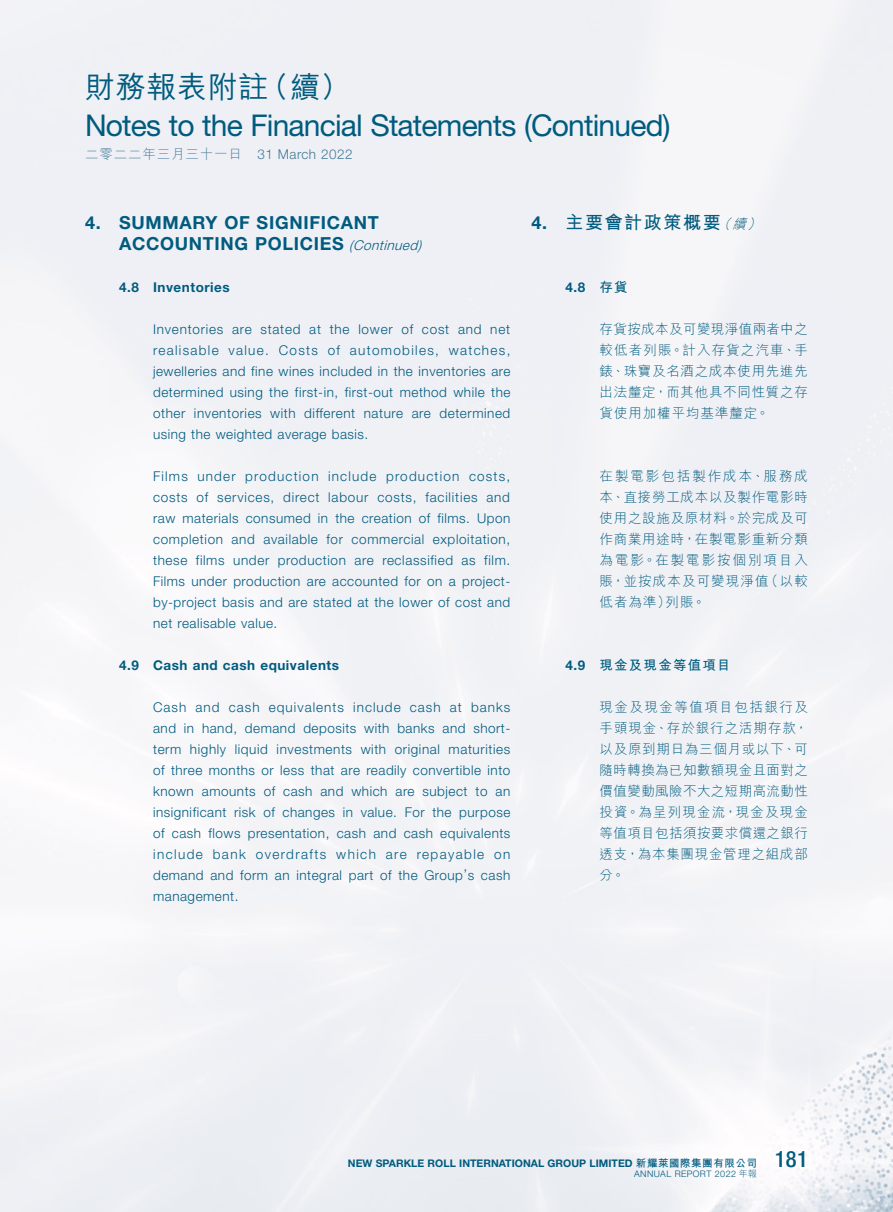
<style>
.page{position:relative;width:893px;height:1212px;background:#fff}
.page>*{position:absolute;margin:0;border:0;box-sizing:border-box;transform-origin:0 0}
.t1{font:30px "Helvetica Neue LT Std";letter-spacing:-.025em;color:#005b7f}
.t2{font:500 30px "M Hei HK";letter-spacing:.025em;color:#005b7f}
.t3{font:500 condensed 22.5px "Helvetica Neue LT Std";color:#005b7f}
.Heading_1{font:700 18px/21px "Helvetica Neue LT Std";letter-spacing:.04em;color:#005b7f}
.C_Heading_1{font:700 18px "M Hei HK";letter-spacing:.09em;color:#005b7f}
.Body_Text{font:300 13.5px/21px "Helvetica Neue LT Std";letter-spacing:.04em;color:#005b7f;text-align:justify}
.C_Body_Text{font:300 13.5px/21px "M Hei HK";letter-spacing:.055em;color:#005b7f;text-align:justify}
.Heading_2{font:700 13.5px "Helvetica Neue LT Std";letter-spacing:.04em;color:#005b7f}
.t4{font:300 13.5px "M Hei HK";letter-spacing:.065em;color:#437997}
.C_Heading_2{font:700 13.5px "M Hei HK";letter-spacing:.09em;color:#005b7f}
.C_Heading_2-2{font:700 13.5px "Helvetica Neue LT Std";color:#005b7f}
.t5{font:700 10.5px "Helvetica Neue LT Std";letter-spacing:.005em;color:#005b7f}
.t6{font:300 9px "Helvetica Neue LT Std";letter-spacing:.045em;color:#005b7f}
.s1{font-family:"Helvetica Neue LT Std"}
.s2{font-weight:300;font-style:italic;font-size:13.5px}
.s3{font-family:"M Hei HK"}
</style>
<div class="page">
<h1 class="t2" style="left:85px;top:66px;width:267px">財務報表附註（續）</h1>
<h1 class="t1" style="left:85px;top:107px;width:587px">Notes to the Financial Statements (Continued)</h1>
<p class="t4" style="left:85px;top:148px;width:269px">二零二二年三月三十一日 <span class="s1">31 March 2022</span></p>
<p class="Heading_1" style="left:119px;top:211px;width:304px;text-indent:-34px">4. SUMMARY OF SIGNIFICANT<br>ACCOUNTING POLICIES <span class="s2">(Continued)</span></p>
<p class="Heading_2" style="left:119px;top:279px;width:112px">4.8 Inventories</p>
<p class="Body_Text" style="left:153px;top:318px;width:359px">Inventories are stated at the lower of cost and net realisable value. Costs of automobiles, watches, jewelleries and fine wines included in the inventories are determined using the first-in, first-out method while the other inventories with different nature are determined using the weighted average basis.</p>
<p class="Body_Text" style="left:153px;top:465px;width:359px">Films under production include production costs, costs of services, direct labour costs, facilities and raw materials consumed in the creation of films. Upon completion and available for commercial exploitation, these films under production are reclassified as film.<br>Films under production are accounted for on a project&shy;by-project basis and are stated at the lower of cost and net realisable value.</p>
<p class="Heading_2" style="left:119px;top:657px;width:221px">4.9 Cash and cash equivalents</p>
<p class="Body_Text" style="left:153px;top:696px;width:359px">Cash and cash equivalents include cash at banks and in hand, demand deposits with banks and short&shy;term highly liquid investments with original maturities of three months or less that are readily convertible into known amounts of cash and which are subject to an insignificant risk of changes in value. For the purpose of cash flows presentation, cash and cash equivalents include bank overdrafts which are repayable on demand and form an integral part of the Group’s cash management.</p>
<p class="C_Heading_1" style="left:531px;top:209px;width:234px"><span class="s1">4.</span> 主要會計政策概要<span class="s2">（續）</span></p>
<p class="C_Heading_2-2" style="left:566px;top:279px;width:64px">4.8 <span class="s3">存貨</span></p>
<p class="C_Body_Text" style="left:600px;top:318px;width:210px">存貨按成本及可變現淨值兩者中之較低者列賬。計入存貨之汽車、手錶、珠寶及名酒之成本使用先進先出法釐定，而其他具不同性質之存貨使用加權平均基準釐定。</p>
<p class="C_Body_Text" style="left:600px;top:465px;width:210px">在製電影包括製作成本、服務成本、直接勞工成本以及製作電影時使用之設施及原材料。於完成及可作商業用途時，在製電影重新分類為電影。在製電影按個別項目入賬，並按成本及可變現淨值（以較低者為準）列賬。</p>
<p class="C_Heading_2" style="left:566px;top:655px;width:167px"><span class="s1">4.9</span> 現金及現金等值項目</p>
<p class="C_Body_Text" style="left:600px;top:696px;width:210px">現金及現金等值項目包括銀行及手頭現金、存於銀行之活期存款，以及原到期日為三個月或以下、可隨時轉換為已知數額現金且面對之價值變動風險不大之短期高流動性投資。為呈列現金流，現金及現金等值項目包括須按要求償還之銀行透支，為本集團現金管理之組成部分。</p>
<p class="t5" style="left:348px;top:1156px;width:411px">NEW SPARKLE ROLL INTERNATIONAL GROUP LIMITED <span class="s3">新耀萊國際集團有限公司</span></p>
<p class="t6" style="left:634px;top:1168px;width:124px">ANNUAL REPORT 2022 <span class="s3">年報</span></p>
<h2 class="t3" style="left:775px;top:1145px;width:35px">181</h2>
</div>
